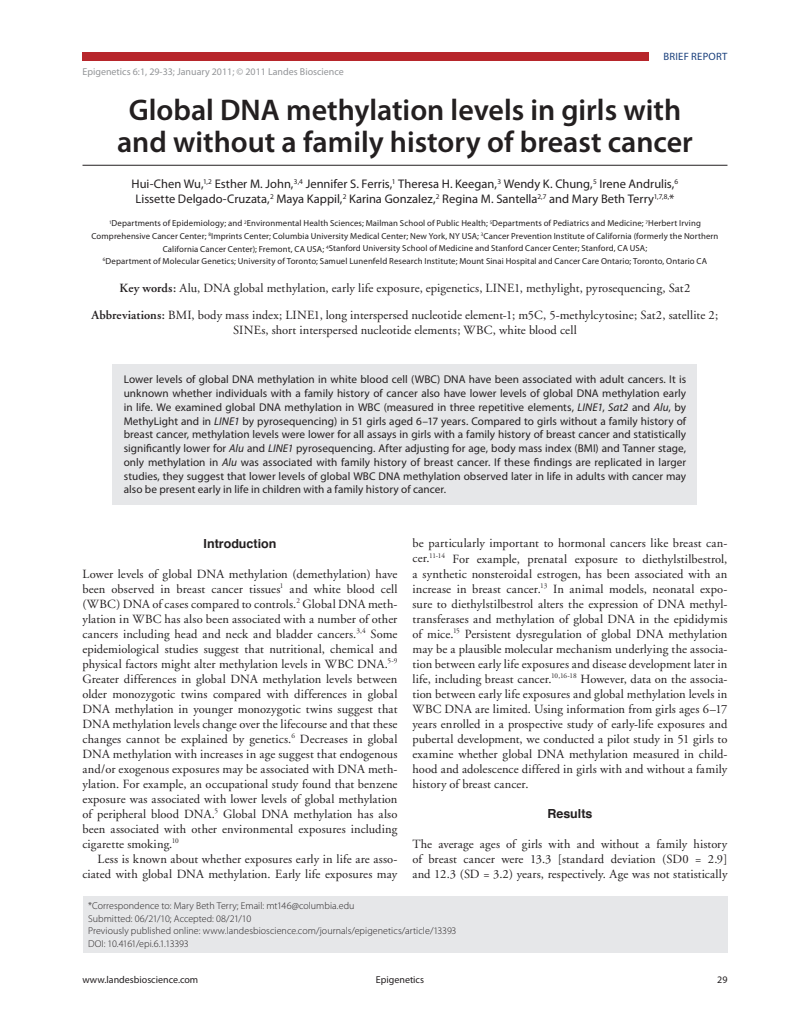
<style>
.page{position:relative;width:810px;height:1035px;background:#fff}
.page>*{position:absolute;margin:0;border:0;box-sizing:border-box;transform-origin:0 0}
.t1{font:600 30px/32.5px "Myriad Pro";color:#231f20;text-align:center}
.t2{font:12.5px/15px "Adobe Garamond";letter-spacing:.01em;color:#231f20;text-align:justify}
.t3{font:12.5px/15px "Myriad Pro";color:#231f20;text-align:center}
.t4{font:700 12.5px "Helvetica";color:#231f20}
.t5{font:11.25px/13.8px "Myriad Pro";color:#231f20;text-align:justify}
.t6{font:10.62px "Myriad Pro";letter-spacing:.02em;color:#193f7c}
.t7{font:300 10px/12.5px "Myriad Pro";letter-spacing:.005em;color:#231f20}
.t8{font:10px "Myriad Pro";color:#939598}
.t9{font:10px "Myriad Pro";color:#231f20}
.t10{font:8.75px/12.5px "Myriad Pro";letter-spacing:.01em;color:#231f20;text-align:center}
.s1{font-weight:600}
.s2{font-style:italic}
</style>
<div class="page">
<div style="left:82px;top:52px;width:567px;height:9px;background:#b7262b"></div>
<div style="left:83px;top:896px;width:644px;height:56px;background:#e6e7e9"></div>
<div style="left:112px;top:364px;width:586px;height:141px;background:#e6e7e9"></div>
<hr style="left:83px;top:165px;width:644px;height:1px;background:#231f20">
<p class="t8" style="left:82px;top:65px;width:263px">Epigenetics 6:1, 29-33; January 2011; © 2011 Landes Bioscience</p>
<p class="t6" style="left:664px;top:50px;width:65px">Brief Report</p>
<h1 class="t1" style="left:117px;top:93px;width:577px">Global DNA methylation levels in girls with and without a family history of breast cancer</h1>
<p class="t3" style="left:132px;top:176px;width:548px">Hui-Chen Wu,<sup>1,2</sup> Esther M. John,<sup>3,4</sup> Jennifer S. Ferris,<sup>1</sup> Theresa H. Keegan,<sup>3</sup> Wendy K. Chung,<sup>5</sup> Irene Andrulis,<sup>6<br></sup>Lissette Delgado-Cruzata,<sup>2</sup> Maya Kappil,<sup>2</sup> Karina Gonzalez,<sup>2</sup> Regina M. Santella<sup>2,7</sup> and Mary Beth Terry<sup>1,7,8,</sup>*</p>
<p class="t10" style="left:92px;top:217px;width:628px"><sup>1</sup>Departments of Epidemiology; and <sup>2</sup>Environmental Health Sciences; Mailman School of Public Health; <sup>5</sup>Departments of Pediatrics and Medicine; <sup>7</sup>Herbert Irving Comprehensive Cancer Center; <sup>8</sup>Imprints Center; Columbia University Medical Center; New York, NY USA; <sup>3</sup>Cancer Prevention Institute of California (formerly the Northern California Cancer Center); Fremont, CA USA; <sup>4</sup>Stanford University School of Medicine and Stanford Cancer Center; Stanford, CA USA;<br><sup>6</sup>Department of Molecular Genetics; University of Toronto; Samuel Lunenfeld Research Institute; Mount Sinai Hospital and Cancer Care Ontario; Toronto, Ontario CA</p>
<p class="t2" style="left:92px;top:276px;width:628px;line-height:26.2px;text-align:center"><span class="s1">Key words:</span> Alu, DNA global methylation, early life exposure, epigenetics, LINE1, methylight, pyrosequencing, Sat2<br><span class="s1">Abbreviations:</span> BMI, body mass index; LINE1, long interspersed nucleotide element-1; m5C, 5-methylcytosine; Sat2, satellite 2;</p>
<p class="t2" style="left:233px;top:323px;width:345px">SINEs, short interspersed nucleotide elements; WBC, white blood cell</p>
<p class="t5" style="left:124px;top:373px;width:564px">Lower levels of global DNA methylation in white blood cell (WBC) DNA have been associated with adult cancers. It is unknown whether individuals with a family history of cancer also have lower levels of global DNA methylation early in life. We examined global DNA methylation in WBC (measured in three repetitive elements, <span class="s2">LINE1</span>, <span class="s2">Sat2</span> and <span class="s2">Alu</span>, by MethyLight and in <span class="s2">LINE1</span> by pyrosequencing) in 51 girls aged 6–17 years. Compared to girls without a family history of breast cancer, methylation levels were lower for all assays in girls with a family history of breast cancer and statistically significantly lower for <span class="s2">Alu</span> and <span class="s2">LINE1</span> pyrosequencing. After adjusting for age, body mass index (BMI) and Tanner stage, only methylation in <span class="s2">Alu</span> was associated with family history of breast cancer. If these findings are replicated in larger studies, they suggest that lower levels of global WBC DNA methylation observed later in life in adults with cancer may also be present early in life in children with a family history of cancer.</p>
<p class="t4" style="left:204px;top:533px;width:74px">Introduction</p>
<p class="t2" style="left:83px;top:566px;width:317px">Lower levels of global DNA methylation (demethylation) have been observed in breast cancer tissues<sup>1</sup> and white blood cell (WBC) DNA of cases compared to controls.<sup>2</sup> Global DNA meth&shy;ylation in WBC has also been associated with a number of other cancers including head and neck and bladder cancers.<sup>3,4</sup> Some epidemiological studies suggest that nutritional, chemical and physical factors might alter methylation levels in WBC DNA.<sup>5-9<br></sup>Greater differences in global DNA methylation levels between older monozygotic twins compared with differences in global DNA methylation in younger monozygotic twins suggest that DNA methylation levels change over the lifecourse and that these changes cannot be explained by genetics.<sup>6</sup> Decreases in global DNA methylation with increases in age suggest that endogenous and/or exogenous exposures may be associated with DNA meth&shy;ylation. For example, an occupational study found that benzene exposure was associated with lower levels of global methylation of peripheral blood DNA.<sup>5</sup> Global DNA methylation has also been associated with other environmental exposures including cigarette smoking.<sup>10</sup></p>
<p class="t2" style="left:83px;top:851px;width:316px;text-align:right">Less is known about whether exposures early in life are asso&shy;ciated with global DNA methylation. Early life exposures may</p>
<p class="t2" style="left:412px;top:536px;width:316px">be particularly important to hormonal cancers like breast can&shy;cer.<sup>11-14</sup> For example, prenatal exposure to diethylstilbestrol, a synthetic nonsteroidal estrogen, has been associated with an increase in breast cancer.<sup>13</sup> In animal models, neonatal expo&shy;sure to diethylstilbestrol alters the expression of DNA methyl&shy;transferases and methylation of global DNA in the epididymis of mice.<sup>15</sup> Persistent dysregulation of global DNA methylation may be a plausible molecular mechanism underlying the associa&shy;tion between early life exposures and disease development later in life, including breast cancer.<sup>10,16-18</sup> However, data on the associa&shy;tion between early life exposures and global methylation levels in WBC DNA are limited. Using information from girls ages 6–17 years enrolled in a prospective study of early-life exposures and pubertal development, we conducted a pilot study in 51 girls to examine whether global DNA methylation measured in child&shy;hood and adolescence differed in girls with and without a family history of breast cancer.</p>
<p class="t4" style="left:547px;top:803px;width:47px">Results</p>
<p class="t2" style="left:412px;top:836px;width:316px">The average ages of girls with and without a family history of breast cancer were 13.3 [standard deviation (SD0 = 2.9] and 12.3 (SD = 3.2) years, respectively. Age was not statistically</p>
<p class="t7" style="left:88px;top:900px;width:370px">*Correspondence to: Mary Beth Terry; Email: mt146@columbia.edu<br>Submitted: 06/21/10; Accepted: 08/21/10<br>Previously published online: www.landesbioscience.com/journals/epigenetics/article/13393<br>DOI: 10.4161/epi.6.1.13393</p>
<p class="t9" style="left:82px;top:973px;width:117px">www.landesbioscience.com</p>
<p class="t9" style="left:376px;top:973px;width:50px">Epigenetics</p>
<p class="t9" style="left:717px;top:973px;width:12px">29</p>
</div>
